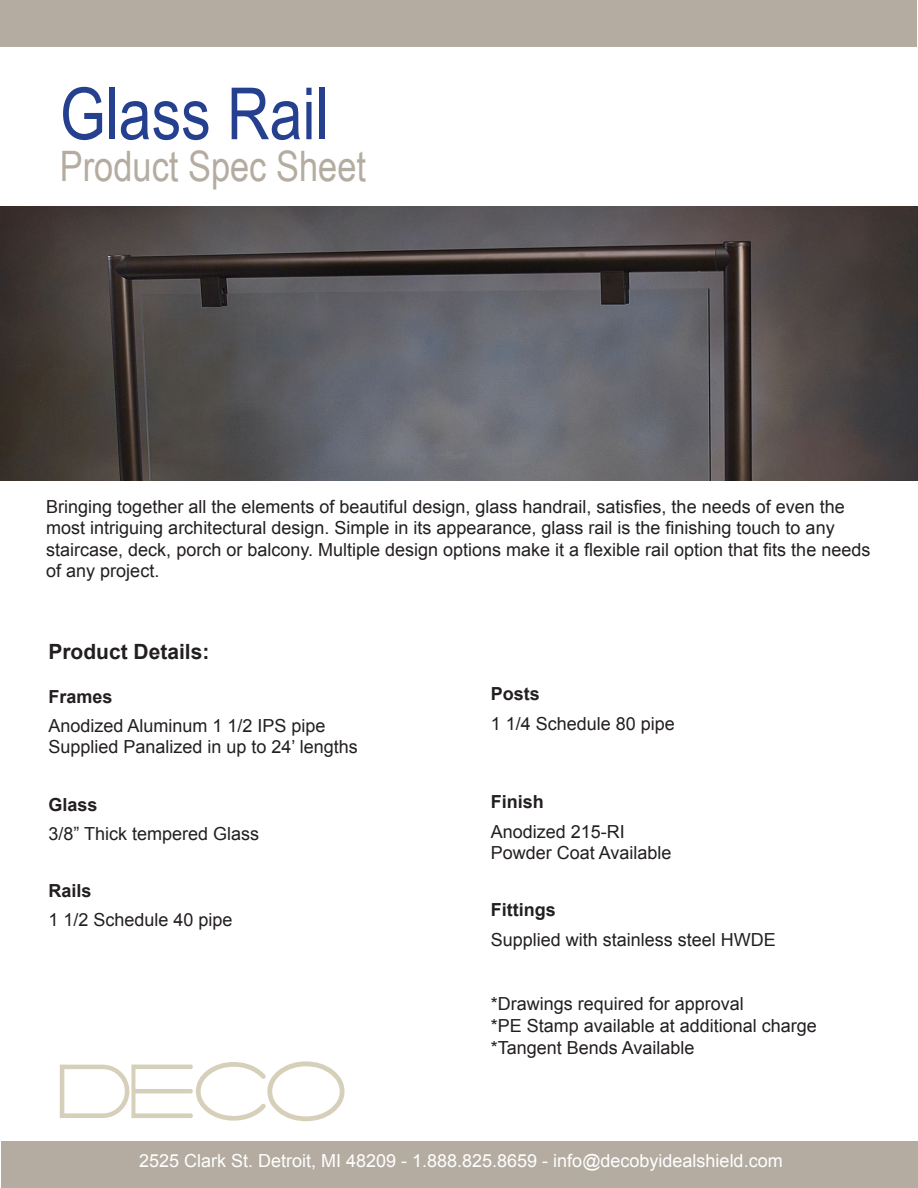
<style>
.page{position:relative;width:918px;height:1188px;background:#fff}
.page>*{position:absolute;margin:0;border:0;box-sizing:border-box;transform-origin:0 0}
.t1{font:72px "Arial Narrow";color:#25408f}
.t2{font:42px "Arial Narrow";color:#b4aca1}
.t3{font:700 21px "Arial";color:#231f20}
.t4{font:18px/21.6px "Arial";color:#231f20}
.t5{font:18px "Arial";color:#fff}
.t6{font:700 18px "Arial";color:#231f20}
</style>
<div class="page">
<div style="left:1px;top:0;width:916px;height:46px;background:#b4aca1"></div>
<div style="left:2px;top:1142px;width:916px;height:46px;background:#b4aca1"></div>
<svg style="left:60px;top:1061px;width:285px;height:60px"></svg>
<img style="left:0;top:206px;width:918px;height:274px">
<h1 class="t1" style="left:60px;top:61px;width:270px">Glass Rail</h1>
<h2 class="t2" style="left:60px;top:136px;width:308px">Product Spec Sheet</h2>
<p class="t4" style="left:46px;top:496px;width:826px">Bringing together all the elements of beautiful design, glass handrail, satisfies, the needs of even the most intriguing architectural design. Simple in its appearance, glass rail is the finishing touch to any staircase, deck, porch or balcony. Multiple design options make it a flexible rail option that fits the needs of any project.</p>
<p class="t3" style="left:48px;top:638px;width:163px">Product Details:</p>
<p class="t6" style="left:48px;top:684px;width:66px">Frames</p>
<p class="t4" style="left:48px;top:715px;width:311px">Anodized Aluminum 1 1/2 IPS pipe<br>Supplied Panalized in up to 24’ lengths</p>
<p class="t6" style="left:48px;top:792px;width:51px">Glass</p>
<p class="t4" style="left:48px;top:823px;width:212px">3/8” Thick tempered Glass</p>
<p class="t6" style="left:48px;top:879px;width:45px">Rails</p>
<p class="t4" style="left:48px;top:909px;width:186px">1 1/2 Schedule 40 pipe</p>
<p class="t6" style="left:491px;top:682px;width:51px">Posts</p>
<p class="t4" style="left:491px;top:713px;width:186px">1 1/4 Schedule 80 pipe</p>
<p class="t6" style="left:491px;top:790px;width:55px">Finish</p>
<p class="t4" style="left:491px;top:821px;width:182px">Anodized 215-RI<br>Powder Coat Available</p>
<p class="t6" style="left:491px;top:898px;width:66px">Fittings</p>
<p class="t4" style="left:491px;top:929px;width:287px">Supplied with stainless steel HWDE</p>
<p class="t4" style="left:491px;top:993px;width:328px">*Drawings required for approval<br>*PE Stamp available at additional charge *Tangent Bends Available</p>
<p class="t5" style="left:139px;top:1149px;width:645px">2525 Clark St. Detroit, MI 48209 - 1.888.825.8659 - info@decobyidealshield.com</p>
</div>
